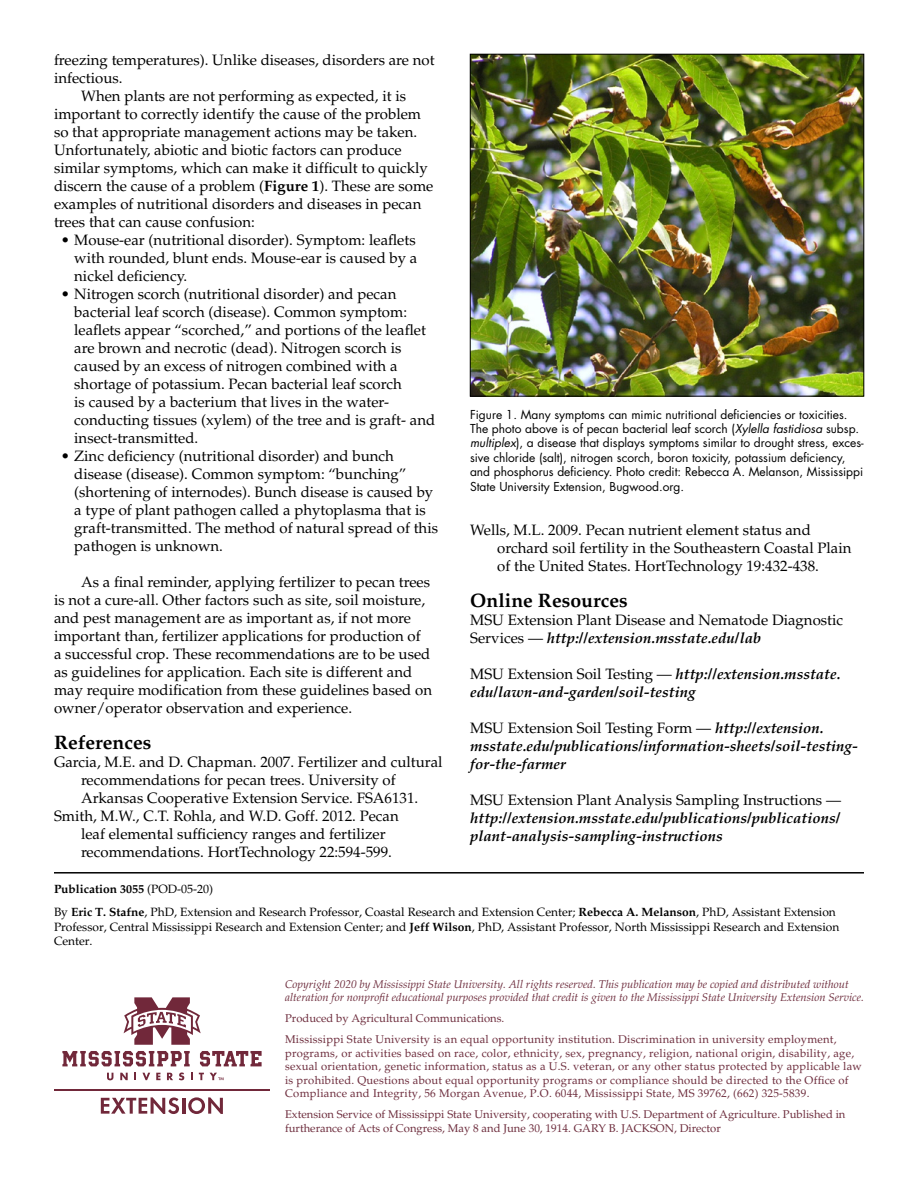
<style>
.page{position:relative;width:918px;height:1188px;background:#fff}
.page>*{position:absolute;margin:0;border:0;box-sizing:border-box;transform-origin:0 0}
.t1{font:700 19.5px "Palatino LT Std";color:#000}
.t2{font:15px/18px "Palatino LT Std";color:#000}
.t3{font:italic 700 15px/18px "Palatino LT Std";color:#000}
.t4{font:12px/14.4px "Futura Std";color:#000}
.t5{font:12px/23.4px "Palatino LT Std";color:#000}
.t6{font:11.25px/13.5px "Palatino LT Std";letter-spacing:.02em;color:#6e2e3e}
.t7{font:italic 11.25px/13.5px "Palatino LT Std";color:#6e2e3e}
.t8{font:11.25px/13.5px "Palatino LT Std";color:#6e2e3e}
.s1{font-weight:700}
.s2{font-style:italic}
.s3{font-weight:700;font-style:italic}
.s4{font-weight:400;font-style:normal}
</style>
<div class="page">
<hr style="left:54px;top:872px;width:810px;height:2px;background:#000">
<img style="left:472px;top:56px;width:390px;height:338px">
<div style="left:470px;top:54px;width:394px;height:342px;border:1px solid #000"></div>
<svg style="left:124px;top:997px;width:77px;height:48px"></svg>
<svg style="left:101px;top:1097px;width:78px;height:17px"></svg>
<hr style="left:182px;top:1098px;width:3px;height:16px;background:#71283a">
<svg style="left:188px;top:1097px;width:35px;height:17px"></svg>
<hr style="left:54px;top:1089px;width:216px;height:2px;background:#71283a">
<svg style="left:62px;top:1051px;width:128px;height:15px"></svg>
<svg style="left:200px;top:1051px;width:62px;height:15px"></svg>
<svg style="left:107px;top:1073px;width:6px;height:7px"></svg>
<svg style="left:120px;top:1073px;width:8px;height:7px"></svg>
<svg style="left:134px;top:1073px;width:2px;height:7px"></svg>
<svg style="left:142px;top:1073px;width:8px;height:7px"></svg>
<svg style="left:156px;top:1073px;width:4px;height:7px"></svg>
<svg style="left:167px;top:1073px;width:6px;height:7px"></svg>
<svg style="left:179px;top:1073px;width:5px;height:7px"></svg>
<svg style="left:191px;top:1073px;width:2px;height:7px"></svg>
<svg style="left:199px;top:1073px;width:5px;height:7px"></svg>
<svg style="left:210px;top:1073px;width:14px;height:7px"></svg>
<p class="t2" style="left:54px;top:51px;width:382px">freezing temperatures). Unlike diseases, disorders are not</p>
<p class="t2" style="left:54px;top:69px;width:70px">infectious.</p>
<p class="t2" style="left:81px;top:87px;width:327px">When plants are not performing as expected, it is</p>
<p class="t2" style="left:54px;top:105px;width:369px">important to correctly identify the cause of the problem</p>
<p class="t2" style="left:54px;top:123px;width:365px">so that appropriate management actions may be taken.</p>
<p class="t2" style="left:54px;top:141px;width:349px">Unfortunately, abiotic and biotic factors can produce</p>
<p class="t2" style="left:54px;top:159px;width:375px">similar symptoms, which can make it difficult to quickly</p>
<p class="t2" style="left:54px;top:177px;width:381px">discern the cause of a problem (<span class="s1">Figure 1</span>). These are some</p>
<p class="t2" style="left:54px;top:195px;width:369px">examples of nutritional disorders and diseases in pecan</p>
<p class="t2" style="left:54px;top:213px;width:202px">trees that can cause confusion:</p>
<p class="t2" style="left:74px;top:231px;width:345px;text-align:justify;text-indent:-14px">• Mouse-ear (nutritional disorder). Symptom: leaflets with rounded, blunt ends. Mouse-ear is caused by a nickel deficiency.</p>
<p class="t2" style="left:74px;top:285px;width:363px;text-indent:-14px">• Nitrogen scorch (nutritional disorder) and pecan bacterial leaf scorch (disease). Common symptom: leaflets appear “scorched,” and portions of the leaflet are brown and necrotic (dead). Nitrogen scorch is caused by an excess of nitrogen combined with a shortage of potassium. Pecan bacterial leaf scorch<br>is caused by a bacterium that lives in the water&shy;conducting tissues (xylem) of the tree and is graft- and insect-transmitted.</p>
<p class="t2" style="left:74px;top:447px;width:365px;text-indent:-14px">• Zinc deficiency (nutritional disorder) and bunch disease (disease). Common symptom: “bunching” (shortening of internodes). Bunch disease is caused by a type of plant pathogen called a phytoplasma that is graft-transmitted. The method of natural spread of this pathogen is unknown.</p>
<p class="t2" style="left:54px;top:573px;width:380px;text-indent:27px">As a final reminder, applying fertilizer to pecan trees is not a cure-all. Other factors such as site, soil moisture, and pest management are as important as, if not more important than, fertilizer applications for production of<br>a successful crop. These recommendations are to be used as guidelines for application. Each site is different and may require modification from these guidelines based on owner/operator observation and experience.</p>
<p class="t4" style="left:470px;top:407px;width:395px">Figure 1. Many symptoms can mimic nutritional deficiencies or toxicities.<br>The photo above is of pecan bacterial leaf scorch (<span class="s2">Xylella fastidiosa</span> subsp. <span class="s2">multiplex</span>), a disease that displays symptoms similar to drought stress, exces&shy;sive chloride (salt), nitrogen scorch, boron toxicity, potassium deficiency, and phosphorus deficiency. Photo credit: Rebecca A. Melanson, Mississippi State University Extension, Bugwood.org.</p>
<p class="t2" style="left:497px;top:521px;width:356px;text-indent:-27px">Wells, M.L. 2009. Pecan nutrient element status and orchard soil fertility in the Southeastern Coastal Plain of the United States. HortTechnology 19:432-438.</p>
<h1 class="t1" style="left:470px;top:589px;width:159px">Online Resources</h1>
<p class="t2" style="left:470px;top:611px;width:374px">MSU Extension Plant Disease and Nematode Diagnostic<br>Services — <span class="s3">http://extension.msstate.edu/lab</span></p>
<p class="t3" style="left:470px;top:665px;width:372px"><span class="s4">MSU Extension Soil Testing —</span> http://extension.msstate. edu/lawn-and-garden/soil-testing</p>
<p class="t3" style="left:470px;top:719px;width:389px"><span class="s4">MSU Extension Soil Testing Form —</span> http://extension. msstate.edu/publications/information-sheets/soil-testing&shy;for-the-farmer</p>
<p class="t2" style="left:470px;top:791px;width:372px">MSU Extension Plant Analysis Sampling Instructions —</p>
<p class="t3" style="left:470px;top:809px;width:372px">http://extension.msstate.edu/publications/publications/ plant-analysis-sampling-instructions</p>
<p class="t5" style="left:54px;top:877px;width:783px"><span class="s1">Publication 3055</span> (POD-05-20)<br>By <span class="s1">Eric T. Stafne</span>, PhD, Extension and Research Professor, Coastal Research and Extension Center; <span class="s1">Rebecca A. Melanson</span>, PhD, Assistant Extension</p>
<p class="t5" style="left:54px;top:919px;width:787px;line-height:14.4px">Professor, Central Mississippi Research and Extension Center; and <span class="s1">Jeff Wilson</span>, PhD, Assistant Professor, North Mississippi Research and Extension<br>Center.</p>
<p class="t7" style="left:285px;top:977px;width:580px">Copyright 2020 by Mississippi State University. All rights reserved. This publication may be copied and distributed without alteration for nonprofit educational purposes provided that credit is given to the Mississippi State University Extension Service.</p>
<p class="t6" style="left:285px;top:1008px;width:553px;line-height:21px">Produced by Agricultural Communications.<br>Mississippi State University is an equal opportunity institution. Discrimination in university employment,</p>
<p class="t6" style="left:285px;top:1046px;width:578px">programs, or activities based on race, color, ethnicity, sex, pregnancy, religion, national origin, disability, age, sexual orientation, genetic information, status as a U.S. veteran, or any other status protected by applicable law is prohibited. Questions about equal opportunity programs or compliance should be directed to the Office of Compliance and Integrity, 56 Morgan Avenue, P.O. 6044, Mississippi State, MS 39762, (662) 325-5839.</p>
<p class="t8" style="left:285px;top:1108px;width:562px">Extension Service of Mississippi State University, cooperating with U.S. Department of Agriculture. Published in furtherance of Acts of Congress, May 8 and June 30, 1914. GARY B. JACKSON, Director</p>
<h1 class="t1" style="left:54px;top:731px;width:99px">References</h1>
<p class="t2" style="left:54px;top:753px;width:390px">Garcia, M.E. and D. Chapman. 2007. Fertilizer and cultural</p>
<p class="t2" style="left:81px;top:771px;width:316px">recommendations for pecan trees. University of</p>
<p class="t2" style="left:81px;top:789px;width:339px">Arkansas Cooperative Extension Service. FSA6131.</p>
<p class="t2" style="left:54px;top:807px;width:346px">Smith, M.W., C.T. Rohla, and W.D. Goff. 2012. Pecan</p>
<p class="t2" style="left:81px;top:825px;width:306px">leaf elemental sufficiency ranges and fertilizer</p>
<p class="t2" style="left:81px;top:843px;width:313px">recommendations. HortTechnology 22:594-599.</p>
</div>
